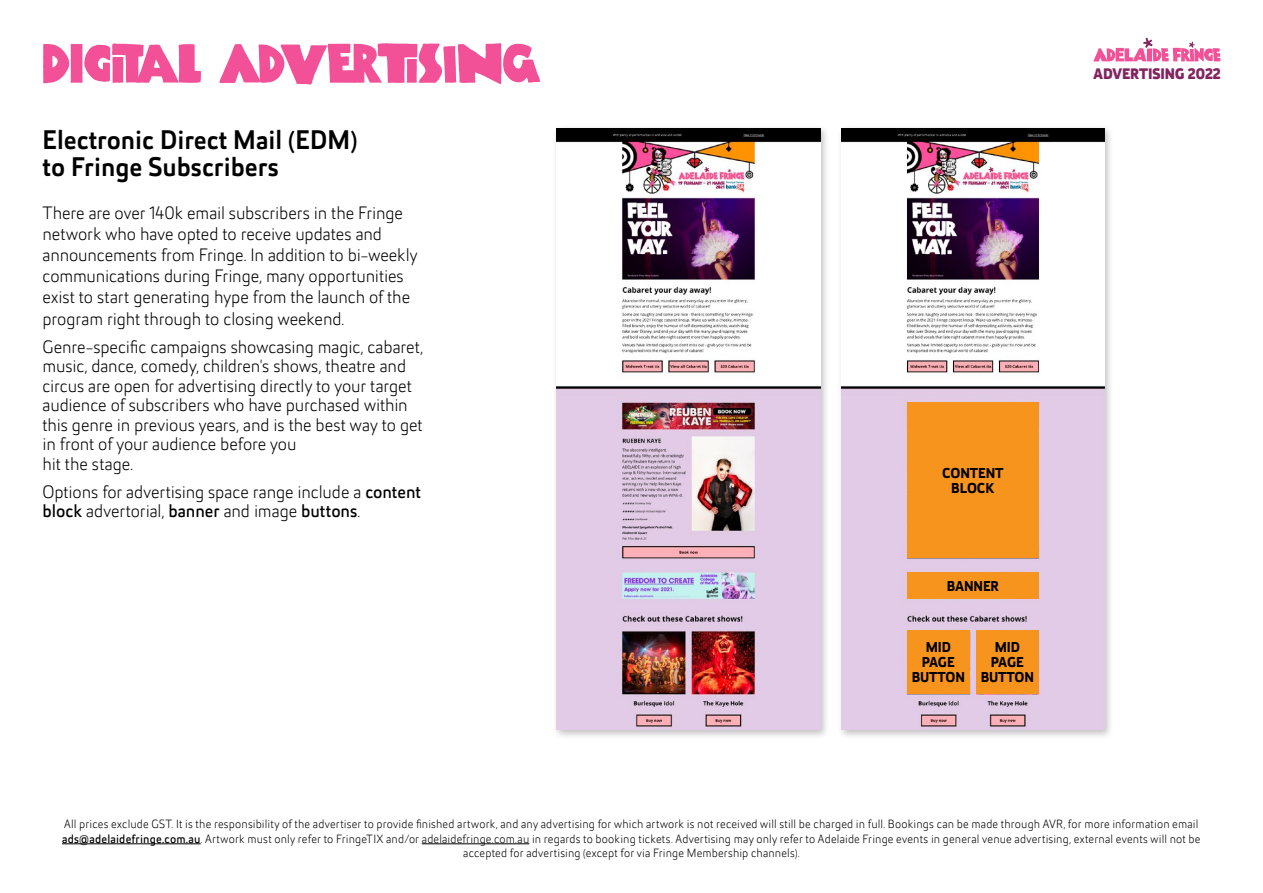
<style>
.page{position:relative;width:1263px;height:893px;background:#fff}
.page>*{position:absolute;margin:0;border:0;box-sizing:border-box;transform-origin:0 0}
.t1{font:51px "Kokoschka";letter-spacing:.01em;color:#f25197}
.t2{font:500 27px/27px "Helia Core";color:#000}
.t3{font:300 18px/19.5px "Helia Core";letter-spacing:-.005em;color:#000}
.t4{font:900 15.3px "Helia Core";letter-spacing:-.01em;color:#81245f}
.t5{font:700 14.4px/15px "Helia Core";letter-spacing:-.01em;color:#000;text-align:center}
.t6{font:300 12px/14.4px "Helia Core";letter-spacing:.015em;color:#000;text-align:center}
.s1{font-weight:400}
</style>
<div class="page">
<hr style="left:62px;top:843px;width:139px;height:1px;background:#000">
<hr style="left:422px;top:843px;width:107px;height:1px;background:#000">
<svg style="left:1093px;top:38px;width:127px;height:24px"></svg>
<div style="left:837px;top:124px;width:277px;height:616px;background:#000;opacity:.25"></div>
<img style="left:841px;top:128px;width:263px;height:602px">
<div style="left:552px;top:124px;width:278px;height:616px;background:#000;opacity:.25"></div>
<img style="left:557px;top:128px;width:263px;height:602px">
<div style="left:907px;top:403px;width:132px;height:155px;background:#f7941e"></div>
<div style="left:907px;top:572px;width:132px;height:26px;background:#f7941e"></div>
<div style="left:907px;top:630px;width:63px;height:64px;background:#f7941e"></div>
<div style="left:976px;top:630px;width:63px;height:64px;background:#f7941e"></div>
<h1 class="t1" style="left:43px;top:33px;width:498px">DIGITAL ADVERTISING</h1>
<h2 class="t2" style="left:43px;top:126px;width:317px">Electronic Direct Mail (EDM) to Fringe Subscribers</h2>
<p class="t3" style="left:43px;top:202px;width:376px;line-height:21.1px">There are over 140k email subscribers in the Fringe network who have opted to receive updates and announcements from Fringe. In addition to bi-weekly communications during Fringe, many opportunities exist to start generating hype from the launch of the program right through to closing weekend.</p>
<p class="t3" style="left:43px;top:336px;width:382px">Genre-specific campaigns showcasing magic, cabaret, music, dance, comedy, children's shows, theatre and circus are open for advertising directly to your target audience of subscribers who have purchased within this genre in previous years, and is the best way to get in front of your audience before you<br>hit the stage.</p>
<p class="t3" style="left:43px;top:481px;width:380px">Options for advertising space range include a <span class="s1">content block</span> advertorial, <span class="s1">banner</span> and image <span class="s1">buttons</span>.</p>
<p class="t4" style="left:1093px;top:63px;width:129px">ADVERTISING 2022</p>
<p class="t5" style="left:942px;top:466px;width:63px">CONTENT<br>BLOCK</p>
<p class="t5" style="left:947px;top:578px;width:54px">BANNER</p>
<p class="t5" style="left:912px;top:640px;width:55px">MID<br>PAGE<br>BUTTON</p>
<p class="t5" style="left:981px;top:640px;width:55px">MID<br>PAGE<br>BUTTON</p>
<p class="t6" style="left:62px;top:817px;width:1140px">All prices exclude GST. It is the responsibility of the advertiser to provide finished artwork, and any advertising for which artwork is not received will still be charged in full. Bookings can be made through AVR, for more information email <span class="s1">ads@adelaidefringe.com.au</span>. Artwork must only refer to FringeTIX and/or adelaidefringe.com.au in regards to booking tickets. Advertising may only refer to Adelaide Fringe events in general venue advertising, external events will not be accepted for advertising (except for via Fringe Membership channels).</p>
</div>
